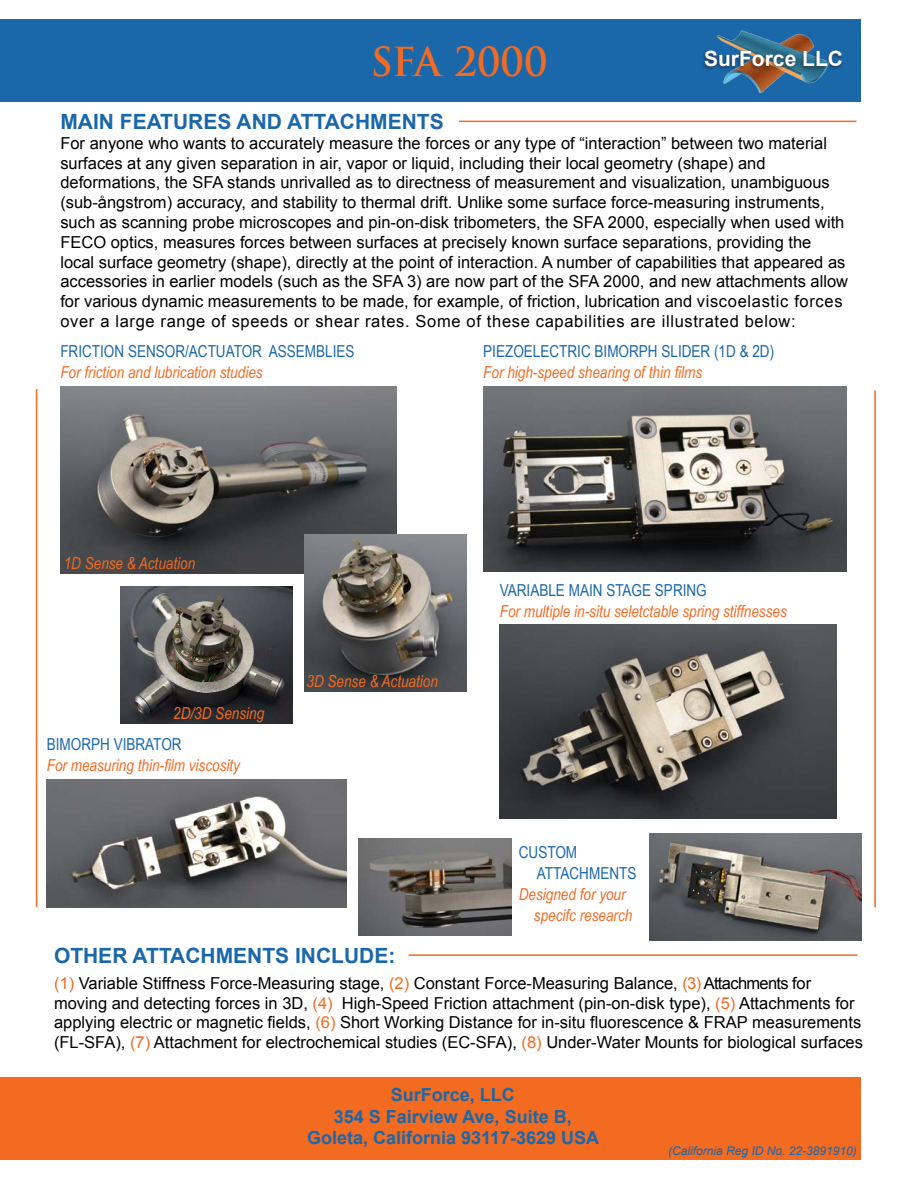
<style>
.page{position:relative;width:918px;height:1188px;background:#fff}
.page>*{position:absolute;margin:0;border:0;box-sizing:border-box;transform-origin:0 0}
.t1{font:700 39px "Trajan Pro";color:#f36a21}
.t2{font:700 21px "Arial";color:#1a67aa}
.t3{font:700 21px "Arial";color:#fff}
.t4{font:700 18px "Arial";color:#1a67aa}
.t5{font:16.5px/19.8px "Arial";color:#000}
.t6{font:italic 16.5px "Arial Narrow";color:#f36a21}
.t7{font:16.5px "Arial Narrow";color:#1a67aa}
.t8{font:italic 12px "Arial";color:#1a67aa}
.s1{color:#f36a21}
</style>
<div class="page">
<div style="left:0;top:20px;width:861px;height:82px;background:#1a67aa"></div>
<img style="left:717px;top:30px;width:109px;height:63px">
<div style="left:0;top:1077px;width:861px;height:83px;background:#f36a21"></div>
<div style="left:701px;top:49px;width:143px;height:22px;background:#231f20;opacity:.75"></div>
<hr style="left:459px;top:121px;width:397px;height:1px;background:#f36a21">
<hr style="left:409px;top:954px;width:449px;height:2px;background:#f36a21">
<hr style="left:36px;top:389px;width:1px;height:518px;background:#f36a21">
<hr style="left:874px;top:390px;width:2px;height:517px;background:#f36a21">
<img style="left:60px;top:387px;width:337px;height:186px">
<img style="left:304px;top:534px;width:162px;height:157px">
<img style="left:47px;top:780px;width:300px;height:127px">
<img style="left:483px;top:387px;width:364px;height:184px">
<img style="left:649px;top:833px;width:212px;height:107px">
<img style="left:121px;top:586px;width:171px;height:137px">
<img style="left:500px;top:624px;width:337px;height:194px">
<img style="left:359px;top:838px;width:152px;height:98px">
<p class="t1" style="left:371px;top:38px;width:178px">SFA 2000</p>
<p class="t3" style="left:704px;top:45px;width:140px">SurForce LLC</p>
<p class="t2" style="left:60px;top:108px;width:385px">MAIN FEATURES AND ATTACHMENTS</p>
<p class="t5" style="left:60px;top:133px;width:789px">For anyone who wants to accurately measure the forces or any type of “interaction” between two material surfaces at any given separation in air, vapor or liquid, including their local geometry (shape) and deformations, the SFA stands unrivalled as to directness of measurement and visualization, unambiguous (sub-ångstrom) accuracy, and stability to thermal drift. Unlike some surface force-measuring instruments, such as scanning probe microscopes and pin-on-disk tribometers, the SFA 2000, especially when used with FECO optics, measures forces between surfaces at precisely known surface separations, providing the local surface geometry (shape), directly at the point of interaction. A number of capabilities that appeared as accessories in earlier models (such as the SFA 3) are now part of the SFA 2000, and new attachments allow for various dynamic measurements to be made, for example, of friction, lubrication and viscoelastic forces over a large range of speeds or shear rates. Some of these capabilities are illustrated below:</p>
<p class="t7" style="left:60px;top:339px;width:296px">FRICTION SENSOR/ACTUATOR ASSEMBLIES</p>
<p class="t6" style="left:60px;top:361px;width:204px">For friction and lubrication studies</p>
<p class="t7" style="left:483px;top:339px;width:292px">PIEZOELECTRIC BIMORPH SLIDER (1D &amp; 2D)</p>
<p class="t6" style="left:483px;top:361px;width:220px">For high-speed shearing of thin films</p>
<p class="t6" style="left:64px;top:551px;width:133px">1D Sense &amp; Actuation</p>
<p class="t6" style="left:173px;top:701px;width:92px">2D/3D Sensing</p>
<p class="t7" style="left:47px;top:732px;width:136px">BIMORPH VIBRATOR</p>
<p class="t6" style="left:47px;top:753px;width:195px">For measuring thin-film viscosity</p>
<p class="t6" style="left:306px;top:670px;width:133px">3D Sense &amp; Actuation</p>
<p class="t7" style="left:500px;top:578px;width:209px">VARIABLE MAIN STAGE SPRING</p>
<p class="t6" style="left:500px;top:599px;width:288px">For multiple in-situ seletctable spring stiffnesses</p>
<p class="t7" style="left:519px;top:841px;width:60px">CUSTOM</p>
<p class="t7" style="left:537px;top:861px;width:101px">ATTACHMENTS</p>
<p class="t6" style="left:519px;top:883px;width:108px">Designed for your</p>
<p class="t6" style="left:534px;top:903px;width:100px">specifc research</p>
<p class="t2" style="left:54px;top:942px;width:343px">OTHER ATTACHMENTS INCLUDE:</p>
<p class="t5" style="left:54px;top:973px;width:811px"><span class="s1">(1)</span> Variable Stiffness Force-Measuring stage, <span class="s1">(2)</span> Constant Force-Measuring Balance, <span class="s1">(3)</span> Attachments for moving and detecting forces in 3D, <span class="s1">(4)</span> High-Speed Friction attachment (pin-on-disk type), <span class="s1">(5)</span> Attachments for applying electric or magnetic fields, <span class="s1">(6)</span> Short Working Distance for in-situ fluorescence &amp; FRAP measurements (FL-SFA), <span class="s1">(7)</span> Attachment for electrochemical studies (EC-SFA), <span class="s1">(8)</span> Under-Water Mounts for biological surfaces</p>
<p class="t4" style="left:391px;top:1083px;width:126px">SurForce, LLC</p>
<p class="t4" style="left:334px;top:1104px;width:239px">354 S Fairview Ave, Suite B,</p>
<p class="t4" style="left:307px;top:1126px;width:294px">Goleta, California 93117-3629 USA</p>
<p class="t8" style="left:668px;top:1143px;width:190px">(California Reg ID No. 22-3891910)</p>
</div>
